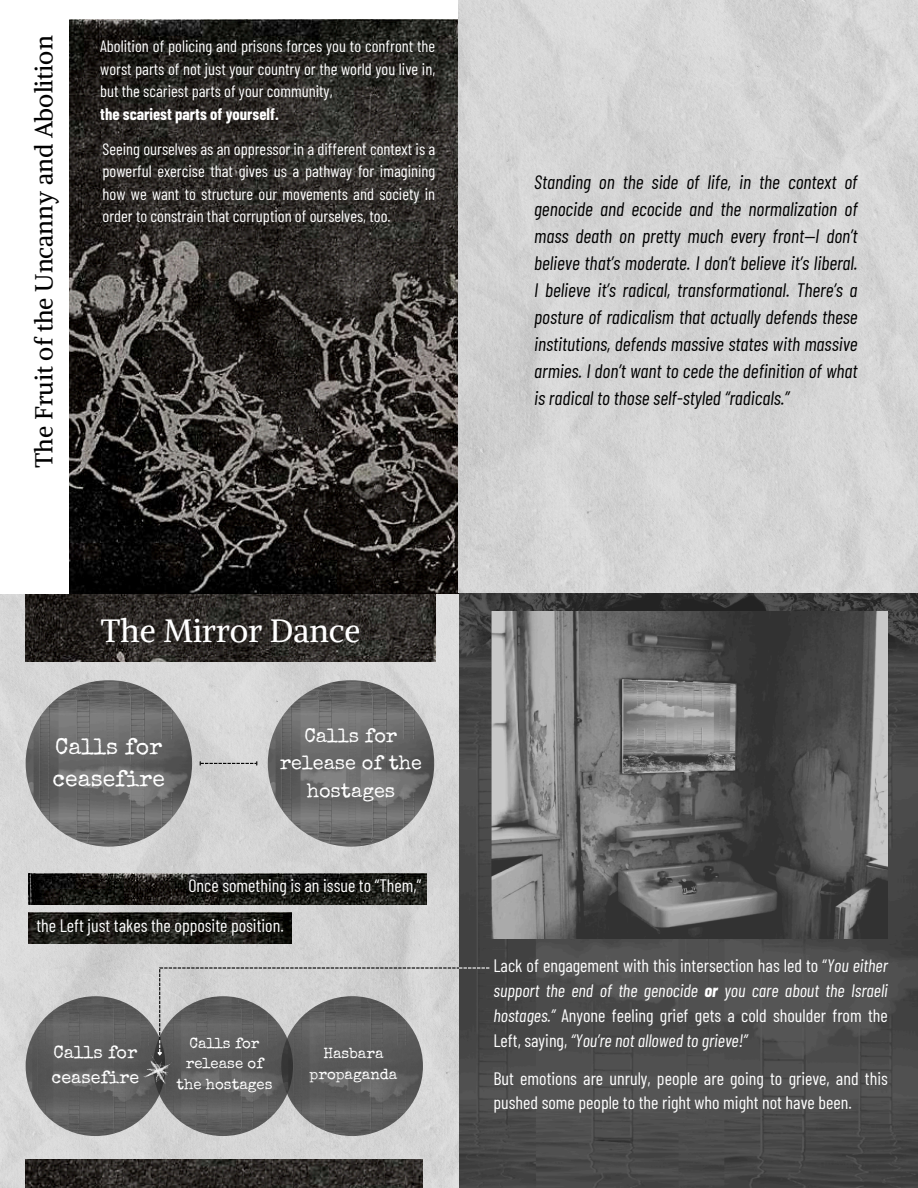
<style>
.page{position:relative;width:918px;height:1188px;background:#fff}
.page>*{position:absolute;margin:0;border:0;box-sizing:border-box;transform-origin:0 0}
.t1{font:32.1px "Alike";color:#fff}
.t2{font:24.45px "Alike";color:#000}
.t3{font:23.1px/31.7px "Special Elite";color:#fff}
.t4{font:19.95px/27.5px "Special Elite";color:#fff;text-align:center}
.t5{font:italic 19.5px/27px "Barlow Condensed";color:#000;text-align:justify}
.t6{font:18px/24.8px "Barlow Condensed";color:#fff}
.t7{font:18px/24.8px "Special Elite";color:#fff}
.t8{font:16.5px/22.5px "Barlow Condensed";color:#fff;text-align:justify}
.t9{font:700 16.5px "Barlow Condensed";color:#fff}
.t10{font:15px/20.2px "Special Elite";color:#fff;text-align:center}
.s1{font-style:italic}
.s2{font-weight:700;font-style:italic}
</style>
<div class="page">
<img style="left:69px;top:20px;width:390px;height:574px">
<img style="left:0;top:594px;width:459px;height:594px">
<img style="left:26px;top:594px;width:409px;height:68px">
<img style="left:459px;top:592px;width:459px;height:596px">
<img style="left:489px;top:612px;width:398px;height:327px">
<img style="left:28px;top:913px;width:263px;height:30px">
<img style="left:28px;top:874px;width:398px;height:30px">
<img style="left:153px;top:996px;width:140px;height:140px;border-radius:50%">
<img style="left:281px;top:996px;width:142px;height:140px;border-radius:50%">
<img style="left:26px;top:680px;width:166px;height:167px;border-radius:50%">
<img style="left:268px;top:680px;width:166px;height:167px;border-radius:50%">
<img style="left:26px;top:996px;width:140px;height:140px;border-radius:50%">
<svg style="left:200px;top:762px;width:57px;height:3px"></svg>
<svg style="left:156px;top:967px;width:333px;height:90px;background:#919191"></svg>
<img style="left:141px;top:1052px;width:35px;height:36px">
<img style="left:26px;top:1160px;width:397px;height:28px">
<img style="left:459px;top:0;width:459px;height:592px">
<p class="t2" style="left:28px;top:468px;width:434px;rotate:-90deg">The Fruit of the Uncanny and Abolition</p>
<p class="t8" style="left:100px;top:34px;width:337px">Abolition of policing and prisons forces you to confront the worst parts of not just your country or the world you live in, but the scariest parts of your community,</p>
<h3 class="t9" style="left:100px;top:103px;width:180px">the scariest parts of yourself.</h3>
<h3 class="t8" style="left:103px;top:137px;width:334px">Seeing ourselves as an oppressor in a different context is a powerful exercise that gives us a pathway for imagining how we want to structure our movements and society in order to constrain that corruption of ourselves, too.</h3>
<p class="t5" style="left:534px;top:168px;width:325px">Standing on the side of life, in the context of genocide and ecocide and the normalization of mass death on pretty much every front—I don’t believe that’s moderate. I don’t believe it’s liberal.<br>I believe it’s radical, transformational. There’s a posture of radicalism that actually defends these institutions, defends massive states with massive armies. I don’t want to cede the definition of what is radical to those self-styled “radicals.”</p>
<h2 class="t1" style="left:101px;top:610px;width:261px">The Mirror Dance</h2>
<p class="t3" style="left:53px;top:734px;width:114px">Calls for ceasefire</p>
<p class="t4" style="left:280px;top:724px;width:144px">Calls for release of the hostages</p>
<h3 class="t6" style="left:188px;top:872px;width:234px">Once something is an issue to “Them,”</h3>
<p class="t6" style="left:36px;top:912px;width:249px">the Left just takes the opposite position.</p>
<h1 class="t7" style="left:52px;top:1042px;width:89px">Calls for ceasefire</h1>
<p class="t10" style="left:177px;top:1035px;width:98px">Calls for release of the hostages</p>
<h2 class="t10" style="left:310px;top:1045px;width:89px">Hasbara propaganda</h2>
<p class="t6" style="left:493px;top:953px;width:396px;text-align:justify">Lack of engagement with this intersection has led to “<span class="s1">You either support the end of the genocide</span> <span class="s2">or</span> <span class="s1">you care about the Israeli hostages.”</span> Anyone feeling grief gets a cold shoulder from the Left, saying, <span class="s1">“You’re not allowed to grieve!”</span></p>
<p class="t6" style="left:493px;top:1065px;width:396px">But emotions are unruly, people are going to grieve, and this pushed some people to the right who might not have been.</p>
</div>
